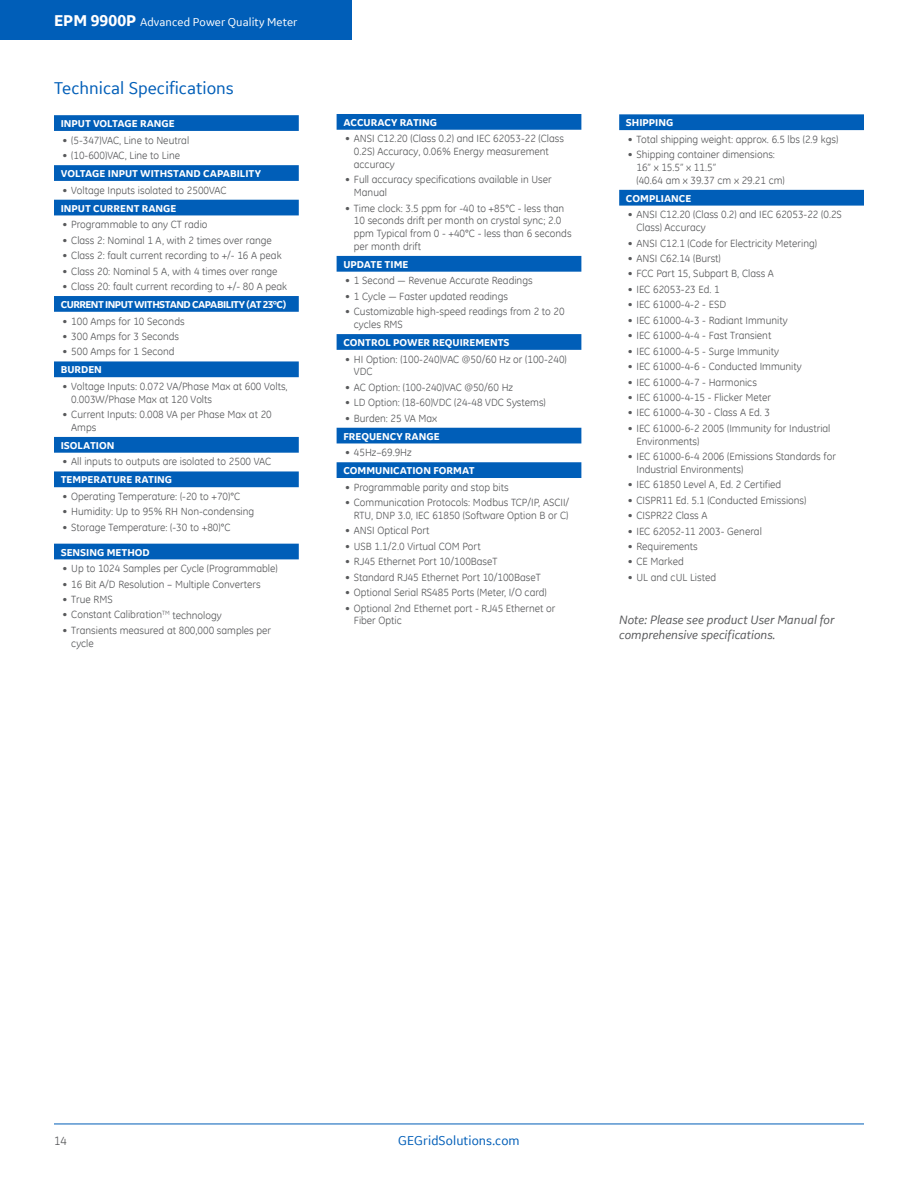
<style>
.page{position:relative;width:918px;height:1188px;background:#fff}
.page>*{position:absolute;margin:0;border:0;box-sizing:border-box;transform-origin:0 0}
.t1{font:18px "GE Inspira Sans";color:#005eb8}
.t2{font:13.5px "GE Inspira Sans";letter-spacing:.005em;color:#005eb8}
.t3{font:italic 12.75px/15px "GE Inspira Sans";color:#58595b}
.t4{font:12px "GE Inspira Sans";letter-spacing:.005em;color:#fff}
.t5{font:12px "GE Inspira";color:#58595b}
.t6{font:10.5px/12.8px "GE Inspira";color:#58595b}
.t7{font:700 10.5px "GE Inspira Sans";color:#fff}
.t8{font:700 10.5px "GE Inspira Sans";letter-spacing:-.05em;color:#fff}
.s1{font-weight:700;font-size:16.5px}
</style>
<div class="page">
<div style="left:0;top:0;width:352px;height:40px;background:#005eb8"></div>
<hr style="left:54px;top:1124px;width:810px;height:1px;background:#005eb8">
<div style="left:54px;top:115px;width:245px;height:16px;background:#005eb8"></div>
<div style="left:54px;top:165px;width:245px;height:16px;background:#005eb8"></div>
<div style="left:54px;top:200px;width:245px;height:15px;background:#005eb8"></div>
<div style="left:54px;top:296px;width:245px;height:16px;background:#005eb8"></div>
<div style="left:54px;top:361px;width:245px;height:16px;background:#005eb8"></div>
<div style="left:54px;top:437px;width:245px;height:16px;background:#005eb8"></div>
<div style="left:54px;top:471px;width:245px;height:16px;background:#005eb8"></div>
<div style="left:54px;top:544px;width:245px;height:15px;background:#005eb8"></div>
<div style="left:619px;top:114px;width:245px;height:16px;background:#005eb8"></div>
<div style="left:619px;top:190px;width:245px;height:16px;background:#005eb8"></div>
<div style="left:337px;top:114px;width:244px;height:16px;background:#005eb8"></div>
<div style="left:337px;top:256px;width:244px;height:16px;background:#005eb8"></div>
<div style="left:337px;top:334px;width:244px;height:16px;background:#005eb8"></div>
<div style="left:337px;top:428px;width:244px;height:15px;background:#005eb8"></div>
<div style="left:337px;top:462px;width:244px;height:16px;background:#005eb8"></div>
<p class="t4" style="left:54px;top:15px;width:245px"><span class="s1">EPM 9900P</span> Advanced Power Quality Meter</p>
<h1 class="t1" style="left:54px;top:77px;width:181px">Technical Specifications</h1>
<p class="t7" style="left:61px;top:117px;width:116px">INPUT VOLTAGE RANGE</p>
<p class="t6" style="left:63px;top:133px;width:128px">• (5-347)VAC, Line to Neutral</p>
<p class="t6" style="left:63px;top:149px;width:119px">• (10-600)VAC, Line to Line</p>
<p class="t7" style="left:61px;top:167px;width:202px">VOLTAGE INPUT WITHSTAND CAPABILITY</p>
<p class="t6" style="left:63px;top:183px;width:165px">• Voltage Inputs isolated to 2500VAC</p>
<p class="t7" style="left:61px;top:202px;width:117px">INPUT CURRENT RANGE</p>
<p class="t6" style="left:63px;top:218px;width:146px">• Programmable to any CT radio</p>
<p class="t6" style="left:63px;top:233px;width:211px">• Class 2: Nominal 1 A, with 2 times over range</p>
<p class="t6" style="left:63px;top:249px;width:220px">• Class 2: fault current recording to +/- 16 A peak</p>
<p class="t6" style="left:63px;top:264px;width:216px">• Class 20: Nominal 5 A, with 4 times over range</p>
<p class="t6" style="left:63px;top:280px;width:226px">• Class 20: fault current recording to +/- 80 A peak</p>
<p class="t8" style="left:61px;top:298px;width:227px">CURRENT INPUT WITHSTAND CAPABILITY(AT 23°C)</p>
<p class="t6" style="left:63px;top:314px;width:124px">• 100 Amps for 10 Seconds</p>
<p class="t6" style="left:63px;top:330px;width:118px">• 300 Amps for 3 Seconds</p>
<p class="t6" style="left:63px;top:345px;width:113px">• 500 Amps for 1 Second</p>
<p class="t7" style="left:61px;top:363px;width:43px">BURDEN</p>
<p class="t6" style="left:71px;top:380px;width:218px;text-indent:-9px">• Voltage Inputs: 0.072 VA/Phase Max at 600 Volts,<br>0.003W/Phase Max at 120 Volts</p>
<p class="t6" style="left:71px;top:408px;width:202px;text-indent:-9px">• Current Inputs: 0.008 VA per Phase Max at 20<br>Amps</p>
<p class="t7" style="left:61px;top:439px;width:55px">ISOLATION</p>
<p class="t6" style="left:63px;top:455px;width:210px">• All inputs to outputs are isolated to 2500 VAC</p>
<p class="t7" style="left:61px;top:473px;width:113px">TEMPERATURE RATING</p>
<p class="t6" style="left:63px;top:490px;width:179px">• Operating Temperature: (-20 to +70)°C</p>
<p class="t6" style="left:63px;top:505px;width:193px">• Humidity: Up to 95% RH Non-condensing</p>
<p class="t6" style="left:63px;top:521px;width:169px">• Storage Temperature: (-30 to +80)°C</p>
<p class="t7" style="left:61px;top:546px;width:91px">SENSING METHOD</p>
<p class="t6" style="left:63px;top:562px;width:217px">• Up to 1024 Samples per Cycle (Programmable)</p>
<p class="t6" style="left:63px;top:577px;width:200px">• 16 Bit A/D Resolution – Multiple Converters</p>
<p class="t6" style="left:63px;top:593px;width:52px">• True RMS</p>
<p class="t6" style="left:63px;top:608px;width:161px">• Constant Calibration<sup>TM</sup> technology</p>
<p class="t6" style="left:71px;top:624px;width:201px;text-indent:-9px">• Transients measured at 800,000 samples per cycle</p>
<p class="t7" style="left:343px;top:116px;width:95px">ACCURACY RATING</p>
<p class="t6" style="left:354px;top:132px;width:212px;text-indent:-9px">• ANSI C12.20 (Class 0.2) and IEC 62053-22 (Class<br>0.2S) Accuracy, 0.06% Energy measurement accuracy</p>
<p class="t6" style="left:354px;top:173px;width:199px;text-indent:-9px">• Full accuracy specifications available in User<br>Manual</p>
<p class="t6" style="left:354px;top:201px;width:219px;text-indent:-9px">• Time clock: 3.5 ppm for -40 to +85°C - less than 10 seconds drift per month on crystal sync; 2.0 ppm Typical from 0 - +40°C - less than 6 seconds per month drift</p>
<p class="t7" style="left:343px;top:258px;width:66px">UPDATE TIME</p>
<p class="t6" style="left:345px;top:274px;width:189px">• 1 Second — Revenue Accurate Readings</p>
<p class="t6" style="left:345px;top:290px;width:164px">• 1 Cycle — Faster updated readings</p>
<p class="t6" style="left:354px;top:305px;width:212px;text-indent:-9px">• Customizable high-speed readings from 2 to 20 cycles RMS</p>
<p class="t7" style="left:343px;top:336px;width:168px">CONTROL POWER REQUIREMENTS</p>
<p class="t6" style="left:354px;top:352px;width:214px;text-indent:-9px">• HI Option: (100-240)VAC @50/60 Hz or (100-240)<br>VDC</p>
<p class="t6" style="left:345px;top:381px;width:169px">• AC Option: (100-240)VAC @50/60 Hz</p>
<p class="t6" style="left:345px;top:396px;width:202px">• LD Option: (18-60)VDC (24-48 VDC Systems)</p>
<p class="t6" style="left:345px;top:411px;width:93px">• Burden: 25 VA Max</p>
<p class="t7" style="left:343px;top:430px;width:98px">FREQUENCY RANGE</p>
<p class="t6" style="left:345px;top:446px;width:68px">• 45Hz–69.9Hz</p>
<p class="t7" style="left:343px;top:464px;width:133px">COMMUNICATION FORMAT</p>
<p class="t6" style="left:345px;top:480px;width:165px">• Programmable parity and stop bits</p>
<p class="t6" style="left:345px;top:496px;width:226px;text-align:right">• Communication Protocols: Modbus TCP/IP, ASCII/<br>RTU, DNP 3.0, IEC 61850 (Software Option B or C)</p>
<p class="t6" style="left:345px;top:524px;width:86px">• ANSI Optical Port</p>
<p class="t6" style="left:345px;top:540px;width:137px">• USB 1.1/2.0 Virtual COM Port</p>
<p class="t6" style="left:345px;top:555px;width:154px">• RJ45 Ethernet Port 10/100BaseT</p>
<p class="t6" style="left:345px;top:570px;width:197px">• Standard RJ45 Ethernet Port 10/100BaseT</p>
<p class="t6" style="left:345px;top:586px;width:203px">• Optional Serial RS485 Ports (Meter, I/O card)</p>
<p class="t6" style="left:354px;top:601px;width:203px;text-indent:-9px">• Optional 2nd Ethernet port - RJ45 Ethernet or<br>Fiber Optic</p>
<p class="t7" style="left:626px;top:116px;width:49px">SHIPPING</p>
<p class="t6" style="left:628px;top:133px;width:212px">• Total shipping weight: approx. 6.5 lbs (2.9 kgs)</p>
<p class="t6" style="left:636px;top:148px;width:150px;text-indent:-9px">• Shipping container dimensions:<br>16” x 15.5” x 11.5”<br>(40.64 am x 39.37 cm x 29.21 cm)</p>
<p class="t7" style="left:626px;top:192px;width:67px">COMPLIANCE</p>
<p class="t6" style="left:636px;top:208px;width:207px;text-indent:-9px">• ANSI C12.20 (Class 0.2) and IEC 62053-22 (0.2S<br>Class) Accuracy</p>
<p class="t6" style="left:628px;top:236px;width:191px">• ANSI C12.1 (Code for Electricity Metering)</p>
<p class="t6" style="left:628px;top:252px;width:95px">• ANSI C62.14 (Burst)</p>
<p class="t6" style="left:628px;top:267px;width:148px">• FCC Part 15, Subpart B, Class A</p>
<p class="t6" style="left:628px;top:283px;width:93px">• IEC 62053-23 Ed. 1</p>
<p class="t6" style="left:628px;top:298px;width:100px">• IEC 61000-4-2 - ESD</p>
<p class="t6" style="left:628px;top:314px;width:161px">• IEC 61000-4-3 - Radiant Immunity</p>
<p class="t6" style="left:628px;top:329px;width:145px">• IEC 61000-4-4 - Fast Transient</p>
<p class="t6" style="left:628px;top:344px;width:153px">• IEC 61000-4-5 - Surge Immunity</p>
<p class="t6" style="left:628px;top:360px;width:175px">• IEC 61000-4-6 - Conducted Immunity</p>
<p class="t6" style="left:628px;top:375px;width:131px">• IEC 61000-4-7 - Harmonics</p>
<p class="t6" style="left:628px;top:391px;width:145px">• IEC 61000-4-15 - Flicker Meter</p>
<p class="t6" style="left:628px;top:406px;width:144px">• IEC 61000-4-30 - Class A Ed. 3</p>
<p class="t6" style="left:636px;top:422px;width:196px;text-indent:-9px">• IEC 61000-6-2 2005 (Immunity for Industrial<br>Environments)</p>
<p class="t6" style="left:636px;top:450px;width:201px;text-indent:-9px">• IEC 61000-6-4 2006 (Emissions Standards for<br>Industrial Environments)</p>
<p class="t6" style="left:628px;top:478px;width:155px">• IEC 61850 Level A, Ed. 2 Certified</p>
<p class="t6" style="left:628px;top:493px;width:180px">• CISPR11 Ed. 5.1 (Conducted Emissions)</p>
<p class="t6" style="left:628px;top:509px;width:81px">• CISPR22 Class A</p>
<p class="t6" style="left:628px;top:524px;width:136px">• IEC 62052-11 2003- General</p>
<p class="t6" style="left:628px;top:540px;width:71px">• Requirements</p>
<p class="t6" style="left:628px;top:555px;width:57px">• CE Marked</p>
<p class="t6" style="left:628px;top:571px;width:90px">• UL and cUL Listed</p>
<p class="t3" style="left:619px;top:612px;width:217px">Note: Please see product User Manual for comprehensive specifications.</p>
<p class="t5" style="left:54px;top:1133px;width:14px">14</p>
<p class="t2" style="left:398px;top:1132px;width:123px">GEGridSolutions.com</p>
</div>
